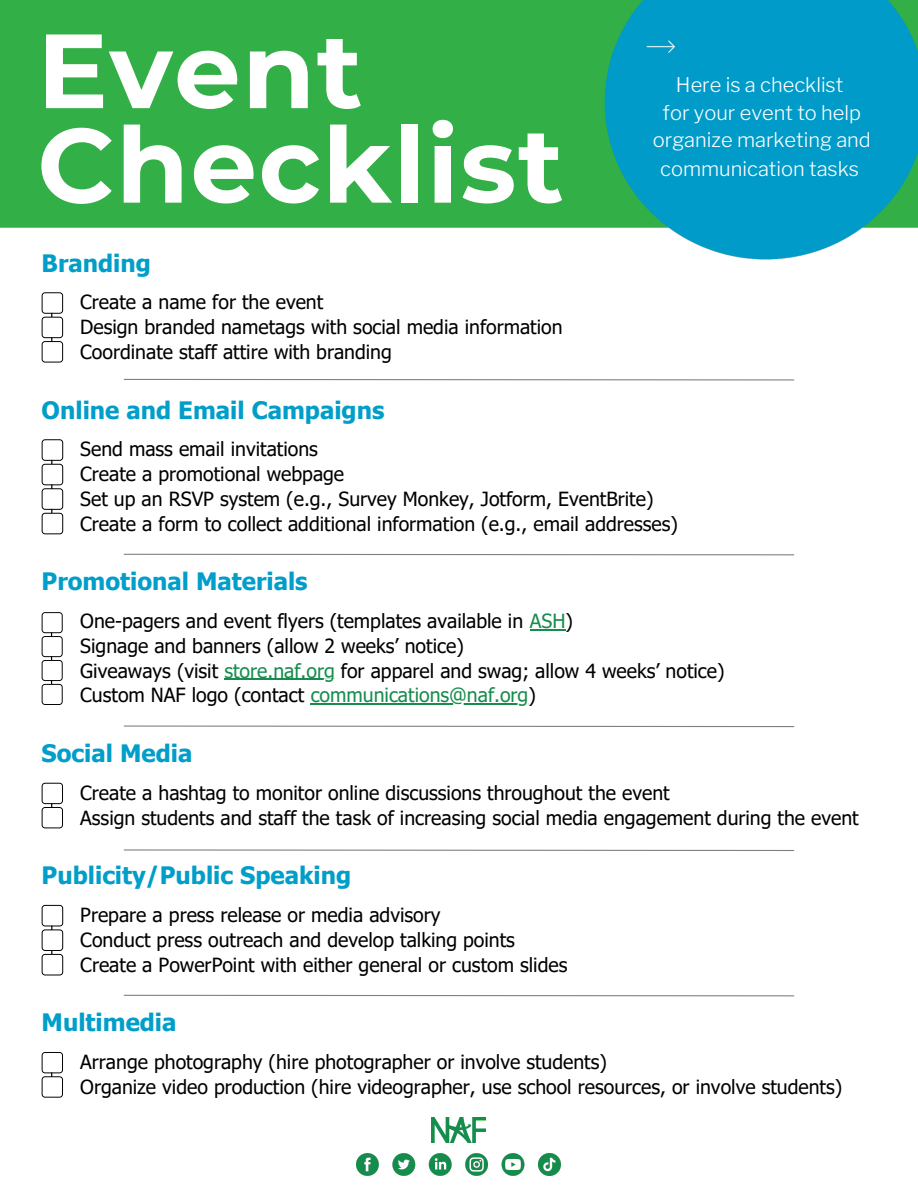
<style>
.page{position:relative;width:918px;height:1188px;background:#fff}
.page>*{position:absolute;margin:0;border:0;box-sizing:border-box;transform-origin:0 0}
.t1{font:700 105.3px/94.5px "Montserrat";letter-spacing:.015em;color:#fff}
.t2{font:700 24px "Tahoma";color:#009ec9}
.t3{font:300 20.1px/27px "Libre Franklin";color:#fff;text-align:center}
.t4{font:19.5px "Tahoma";color:#000}
.s1{color:#178d4d}
</style>
<div class="page">
<img style="left:0;top:0;width:918px;height:260px">
<img style="left:432px;top:1118px;width:54px;height:24px">
<svg style="left:42px;top:905px;width:21px;height:70px"></svg>
<svg style="left:42px;top:439px;width:21px;height:95px"></svg>
<svg style="left:42px;top:1052px;width:21px;height:46px"></svg>
<svg style="left:42px;top:292px;width:21px;height:71px"></svg>
<hr style="left:530px;top:629px;width:36px;height:1px;background:#178d4d">
<hr style="left:224px;top:679px;width:111px;height:1px;background:#178d4d">
<hr style="left:311px;top:704px;width:218px;height:1px;background:#178d4d">
<svg style="left:42px;top:612px;width:21px;height:93px"></svg>
<svg style="left:42px;top:783px;width:21px;height:45px"></svg>
<svg style="left:123px;top:379px;width:672px;height:2px"></svg>
<svg style="left:123px;top:554px;width:672px;height:1px"></svg>
<svg style="left:123px;top:725px;width:672px;height:2px"></svg>
<svg style="left:123px;top:849px;width:672px;height:2px"></svg>
<svg style="left:123px;top:995px;width:672px;height:1px"></svg>
<img style="left:357px;top:1153px;width:204px;height:23px">
<h2 class="t1" style="left:37px;top:23px;width:528px">Event<br>Checklist</h2>
<p class="t2" style="left:42px;top:248px;width:111px">Branding</p>
<p class="t4" style="left:80px;top:290px;width:245px">Create a name for the event</p>
<p class="t4" style="left:80px;top:315px;width:484px">Design branded nametags with social media information</p>
<h2 class="t4" style="left:80px;top:339px;width:313px">Coordinate staff attire with branding</h2>
<p class="t3" style="left:676px;top:72px;width:169px">Here is a checklist</p>
<p class="t3" style="left:653px;top:100px;width:220px">for your event to help organize marketing and</p>
<p class="t3" style="left:660px;top:156px;width:200px">communication tasks</p>
<p class="t2" style="left:42px;top:395px;width:344px">Online and Email Campaigns</p>
<p class="t4" style="left:80px;top:437px;width:239px">Send mass email invitations</p>
<p class="t4" style="left:80px;top:462px;width:265px">Create a promotional webpage</p>
<p class="t4" style="left:80px;top:486px;width:575px">Set up an RSVP system (e.g., Survey Monkey, Jotform, EventBrite)</p>
<h2 class="t4" style="left:80px;top:511px;width:599px">Create a form to collect additional information (e.g., email addresses)</h2>
<p class="t2" style="left:42px;top:566px;width:268px">Promotional Materials</p>
<p class="t4" style="left:80px;top:609px;width:494px">One-pagers and event flyers (templates available in <span class="s1">ASH</span>)</p>
<p class="t4" style="left:80px;top:633px;width:385px">Signage and banners (allow 2 weeks’ notice)</p>
<p class="t4" style="left:80px;top:658px;width:646px">Giveaways (visit <span class="s1">store.naf.org</span> for apparel and swag; allow 4 weeks’ notice)</p>
<h2 class="t4" style="left:80px;top:683px;width:457px">Custom NAF logo (contact <span class="s1">communications@naf.org</span>)</h2>
<p class="t2" style="left:42px;top:738px;width:152px">Social Media</p>
<p class="t4" style="left:80px;top:780px;width:591px">Create a hashtag to monitor online discussions throughout the event</p>
<h2 class="t4" style="left:80px;top:805px;width:780px">Assign students and staff the task of increasing social media engagement during the event</h2>
<p class="t2" style="left:42px;top:860px;width:311px">Publicity/Public Speaking</p>
<p class="t4" style="left:80px;top:903px;width:362px">Prepare a press release or media advisory</p>
<p class="t4" style="left:80px;top:927px;width:436px">Conduct press outreach and develop talking points</p>
<h2 class="t4" style="left:80px;top:952px;width:489px">Create a PowerPoint with either general or custom slides</h2>
<p class="t2" style="left:42px;top:1007px;width:136px">Multimedia</p>
<p class="t4" style="left:80px;top:1050px;width:528px">Arrange photography (hire photographer or involve students)</p>
<p class="t4" style="left:80px;top:1074px;width:763px">Organize video production (hire videographer, use school resources, or involve students)</p>
</div>
